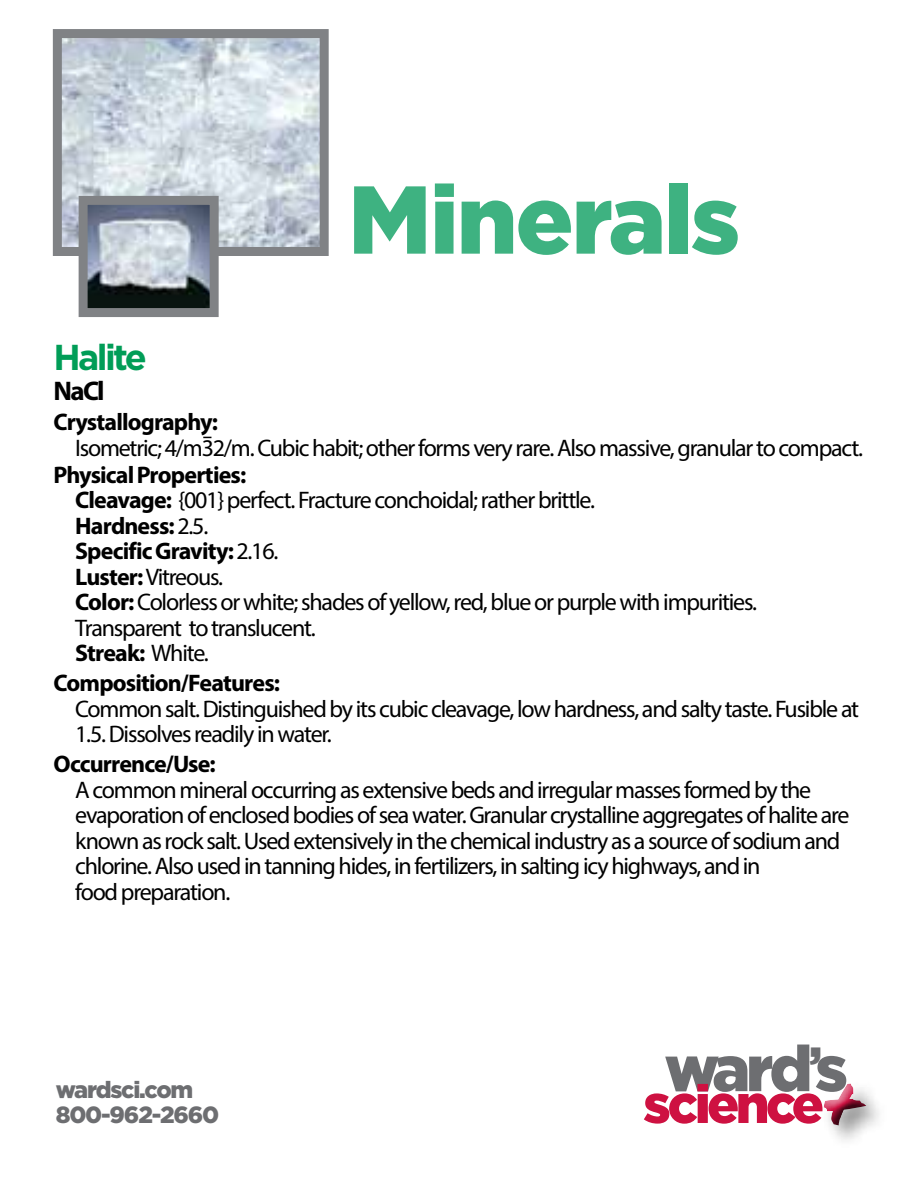
<style>
.page{position:relative;width:918px;height:1188px;background:#fff}
.page>*{position:absolute;margin:0;border:0;box-sizing:border-box;transform-origin:0 0}
.t1{font:900 96px "Gotham";letter-spacing:-.02em;color:#3eb281}
.t2{font:90.6px "Flood Std";color:#ce1141}
.t3{font:900 63.9px "Gotham";color:#6d6e71}
.t4{font:900 53.4px "Gotham";letter-spacing:-.07em;color:#ce1141}
.t5{font:700 36px "Gotham";letter-spacing:-.075em;color:#009d57}
.t6{font:700 27px "Myriad Pro";color:#000}
.t7{font:24px/25.5px "Myriad Pro";letter-spacing:-.05em;color:#000}
.t8{font:700 24px "Myriad Pro";letter-spacing:-.035em;color:#000}
.t9{font:900 23.4px/25.5px "Gotham";letter-spacing:-.05em;color:#6d6e71}
.s1{font-weight:700}
</style>
<div class="page">
<div style="left:808px;top:1071px;width:79px;height:76px;background:#000;opacity:.7"></div>
<img style="left:63px;top:39px;width:256px;height:207px">
<div style="left:53px;top:29px;width:276px;height:227px;border:9px solid #808285"></div>
<img style="left:89px;top:206px;width:120px;height:101px">
<div style="left:79px;top:196px;width:140px;height:121px;border:9px solid #808285"></div>
<h1 class="t1" style="left:348px;top:164px;width:394px">Minerals</h1>
<h3 class="t5" style="left:54px;top:337px;width:95px">Halite</h3>
<p class="t6" style="left:54px;top:374px;width:53px">NaCl</p>
<p class="t8" style="left:54px;top:407px;width:166px">Crystallography:</p>
<p class="t7" style="left:75px;top:435px;width:789px">Isometric; 4/m32/m. Cubic habit; other forms very rare. Also massive, granular to compact.</p>
<p class="t7" style="left:75px;top:462px;width:683px;text-indent:-22px"><span class="s1">Physical Properties:<br>Cleavage:</span> {001} perfect. Fracture conchoidal; rather brittle.<br><span class="s1">Hardness:</span> 2.5.<br><span class="s1">Specific Gravity:</span> 2.16.<br><span class="s1">Luster:</span> Vitreous.<br><span class="s1">Color:</span> Colorless or white; shades of yellow, red, blue or purple with impurities.<br>Transparent to translucent.<br><span class="s1">Streak:</span> White.</p>
<p class="t8" style="left:54px;top:668px;width:228px">Composition/Features:</p>
<p class="t7" style="left:75px;top:696px;width:786px">Common salt. Distinguished by its cubic cleavage, low hardness, and salty taste. Fusible at<br>1.5. Dissolves readily in water.</p>
<p class="t8" style="left:54px;top:749px;width:164px">Occurrence/Use:</p>
<p class="t7" style="left:75px;top:777px;width:776px">A common mineral occurring as extensive beds and irregular masses formed by the evaporation of enclosed bodies of sea water. Granular crystalline aggregates of halite are known as rock salt. Used extensively in the chemical industry as a source of sodium and chlorine. Also used in tanning hides, in fertilizers, in salting icy highways, and in<br>food preparation.</p>
<p class="t9" style="left:56px;top:1076px;width:165px">wardsci.com<br>800-962-2660</p>
<h3 class="t3" style="left:664px;top:1032px;width:185px">ward<sup>’</sup>s</h3>
<h2 class="t2" style="left:817px;top:1047px;width:58px">+</h2>
<h3 class="t4" style="left:643px;top:1073px;width:182px">science</h3>
</div>
